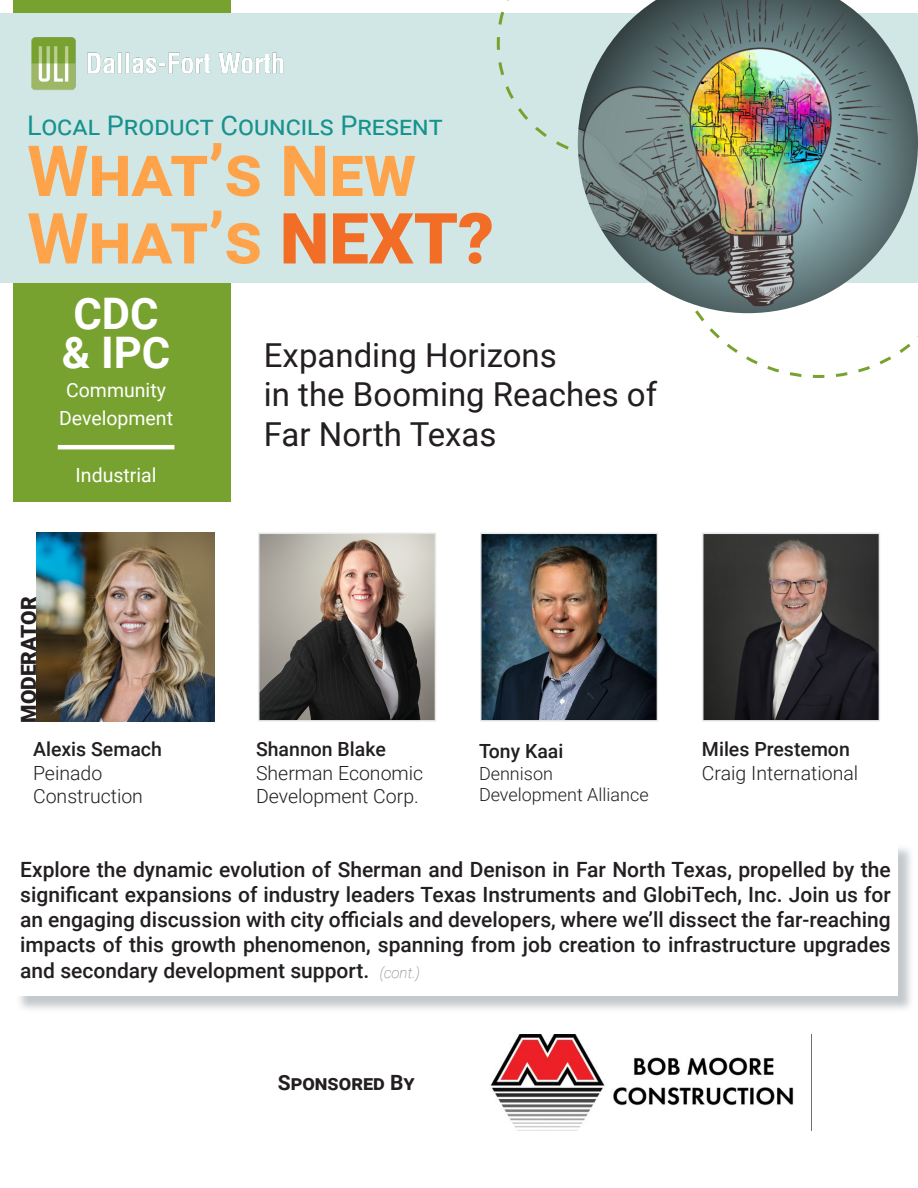
<style>
.page{position:relative;width:918px;height:1188px;background:#fff}
.page>*{position:absolute;margin:0;border:0;box-sizing:border-box;transform-origin:0 0}
.t1{font:700 70.5px/67.5px "Roboto";color:#fea34a}
.t2{font:700 43.5px/39px "Roboto";color:#fff}
.t3{font:33px/39.6px "Roboto";color:#231f20}
.t4{font:27px "Roboto";color:#17928e}
.t5{font:500 21px/25.2px "Roboto";color:#231f20;text-align:justify}
.t6{font:700 21px "Roboto";color:#231f20}
.t7{font:900 21px "Roboto";color:#231f20}
.t8{font:300 19.5px/23.4px "Roboto";color:#231f20}
.t9{font:500 19.5px "Roboto";color:#231f20}
.t10{font:19.5px/28.5px "Roboto";color:#fff;text-align:center}
.t11{font:300 18px/21.6px "Roboto";color:#231f20}
.s1{font-weight:900;color:#f26d25}
.s2{font-weight:500}
.s3{font-weight:100;font-style:italic;font-size:15px;color:#636366}
</style>
<div class="page">
<div style="left:14px;top:0;width:217px;height:497px;background:#78a22f"></div>
<hr style="left:14px;top:497px;width:217px;height:4px;background:#78a22f">
<svg style="left:696px;top:313px;width:222px;height:65px"></svg>
<div style="left:0;top:14px;width:918px;height:270px;background:#d1e7e6"></div>
<img style="left:261px;top:536px;width:172px;height:183px">
<div style="left:258px;top:533px;width:178px;height:189px;border:2px solid #e6e7e9"></div>
<img style="left:483px;top:536px;width:172px;height:183px">
<div style="left:480px;top:533px;width:178px;height:189px;border:2px solid #e6e7e9"></div>
<img style="left:705px;top:536px;width:172px;height:183px">
<div style="left:702px;top:533px;width:178px;height:189px;border:2px solid #e6e7e9"></div>
<div style="left:15px;top:844px;width:900px;height:170px;background:#b0b7bc;opacity:.75"></div>
<div style="left:14px;top:842px;width:884px;height:154px;background:#fff"></div>
<img style="left:31px;top:37px;width:253px;height:53px">
<svg style="left:495px;top:0;width:83px;height:150px"></svg>
<img style="left:578px;top:0;width:340px;height:313px">
<hr style="left:58px;top:445px;width:116px;height:4px;background:#fff">
<img style="left:490px;top:1035px;width:304px;height:93px">
<img style="left:36px;top:533px;width:178px;height:189px">
<p class="t4" style="left:27px;top:106px;width:417px">Local Product Councils Present</p>
<p class="t1" style="left:27px;top:135px;width:469px">What’s New<br>What’s <span class="s1">NEXT?</span></p>
<p class="t2" style="left:62px;top:293px;width:110px">CDC &amp; IPC</p>
<p class="t10" style="left:59px;top:375px;width:116px">Community<br>Development</p>
<p class="t10" style="left:76px;top:460px;width:82px">Industrial</p>
<p class="t7" style="left:14px;top:723px;width:128px;rotate:-90deg">MODERATOR</p>
<p class="t9" style="left:33px;top:736px;width:130px">Alexis Semach</p>
<p class="t8" style="left:33px;top:760px;width:111px">Peinado<br>Construction</p>
<p class="t3" style="left:264px;top:334px;width:395px">Expanding Horizons<br>in the Booming Reaches of<br>Far North Texas</p>
<p class="t8" style="left:256px;top:737px;width:169px"><span class="s2">Shannon Blake<br></span>Sherman Economic<br>Development Corp.</p>
<p class="t9" style="left:479px;top:737px;width:86px">Tony Kaai</p>
<p class="t11" style="left:479px;top:762px;width:171px">Dennison<br>Development Alliance</p>
<p class="t9" style="left:702px;top:736px;width:149px">Miles Prestemon</p>
<p class="t8" style="left:702px;top:760px;width:158px">Craig International</p>
<p class="t5" style="left:20px;top:856px;width:872px">Explore the dynamic evolution of Sherman and Denison in Far North Texas, propelled by the significant expansions of industry leaders Texas Instruments and GlobiTech, Inc. Join us for an engaging discussion with city officials and developers, where we’ll dissect the far-reaching impacts of this growth phenomenon, spanning from job creation to infrastructure upgrades and secondary development support. <span class="s3">(cont.)</span></p>
<p class="t6" style="left:278px;top:1068px;width:139px">Sponsored By</p>
</div>
